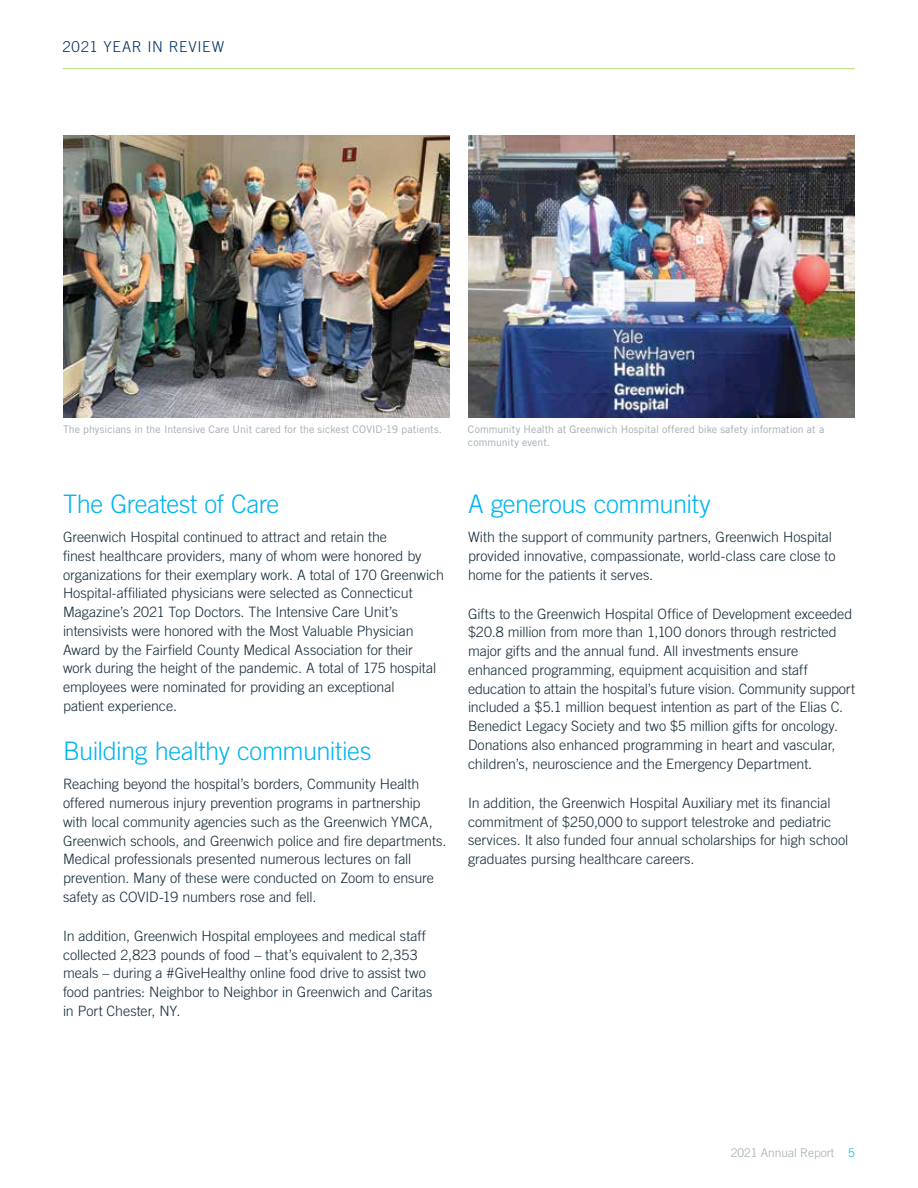
<style>
.page{position:relative;width:918px;height:1188px;background:#fff}
.page>*{position:absolute;margin:0;border:0;box-sizing:border-box;transform-origin:0 0}
.t1{font:300 25.5px "Trade Gothic LT Std";letter-spacing:-.02em;color:#00b5ef}
.t2{font:300 15px "Trade Gothic LT Std";letter-spacing:.05em;color:#003262}
.t3{font:300 14.25px/18.8px "Trade Gothic LT Std";letter-spacing:-.005em;color:#142a36}
.t4{font:300 12px "Trade Gothic LT Std";color:#a1abb2}
.t5{font:10.5px/12.6px "Trade Gothic LT Std";letter-spacing:.005em;color:#a1abb2}
.s1{font-weight:400;color:#27c1f2}
</style>
<div class="page">
<hr style="left:63px;top:68px;width:792px;height:1px;background:#bad982">
<img style="left:468px;top:135px;width:387px;height:283px">
<img style="left:63px;top:135px;width:387px;height:283px">
<p class="t2" style="left:62px;top:38px;width:163px">2021 YEAR IN REVIEW</p>
<p class="t5" style="left:63px;top:423px;width:381px">The physicians in the Intensive Care Unit cared for the sickest COVID-19 patients.</p>
<p class="t5" style="left:468px;top:423px;width:358px">Community Health at Greenwich Hospital offered bike safety information at a community event.</p>
<h1 class="t1" style="left:63px;top:488px;width:218px">The Greatest of Care</h1>
<p class="t3" style="left:63px;top:528px;width:383px">Greenwich Hospital continued to attract and retain the<br>fnest healthcare providers, many of whom were honored by organizations for their exemplary work. A total of 170 Greenwich Hospital-affliated physicians were selected as Connecticut Magazine’s 2021 Top Doctors. The Intensive Care Unit’s intensivists were honored with the Most Valuable Physician Award by the Fairfeld County Medical Association for their work during the height of the pandemic. A total of 175 hospital employees were nominated for providing an exceptional<br>patient experience.</p>
<h1 class="t1" style="left:63px;top:736px;width:310px">Building healthy communities</h1>
<p class="t3" style="left:63px;top:775px;width:385px">Reaching beyond the hospital’s borders, Community Health offered numerous injury prevention programs in partnership with local community agencies such as the Greenwich YMCA, Greenwich schools, and Greenwich police and fre departments.<br>Medical professionals presented numerous lectures on fall prevention. Many of these were conducted on Zoom to ensure safety as COVID-19 numbers rose and fell.</p>
<p class="t3" style="left:63px;top:926px;width:371px">In addition, Greenwich Hospital employees and medical staff collected 2,823 pounds of food – that’s equivalent to 2,353 meals – during a #GiveHealthy online food drive to assist two food pantries: Neighbor to Neighbor in Greenwich and Caritas in Port Chester, NY.</p>
<h1 class="t1" style="left:468px;top:488px;width:244px">A generous community</h1>
<p class="t3" style="left:468px;top:528px;width:369px">With the support of community partners, Greenwich Hospital provided innovative, compassionate, world-class care close to home for the patients it serves.</p>
<p class="t3" style="left:468px;top:604px;width:388px">Gifts to the Greenwich Hospital Offce of Development exceeded $20.8 million from more than 1,100 donors through restricted major gifts and the annual fund. All investments ensure enhanced programming, equipment acquisition and staff education to attain the hospital’s future vision. Community support included a $5.1 million bequest intention as part of the Elias C.<br>Benedict Legacy Society and two $5 million gifts for oncology.<br>Donations also enhanced programming in heart and vascular, children’s, neuroscience and the Emergency Department.</p>
<p class="t3" style="left:468px;top:793px;width:382px">In addition, the Greenwich Hospital Auxiliary met its fnancial commitment of $250,000 to support telestroke and pediatric services. It also funded four annual scholarships for high school graduates pursing healthcare careers.</p>
<p class="t4" style="left:731px;top:1145px;width:126px">2021 Annual Report <span class="s1">5</span></p>
</div>
